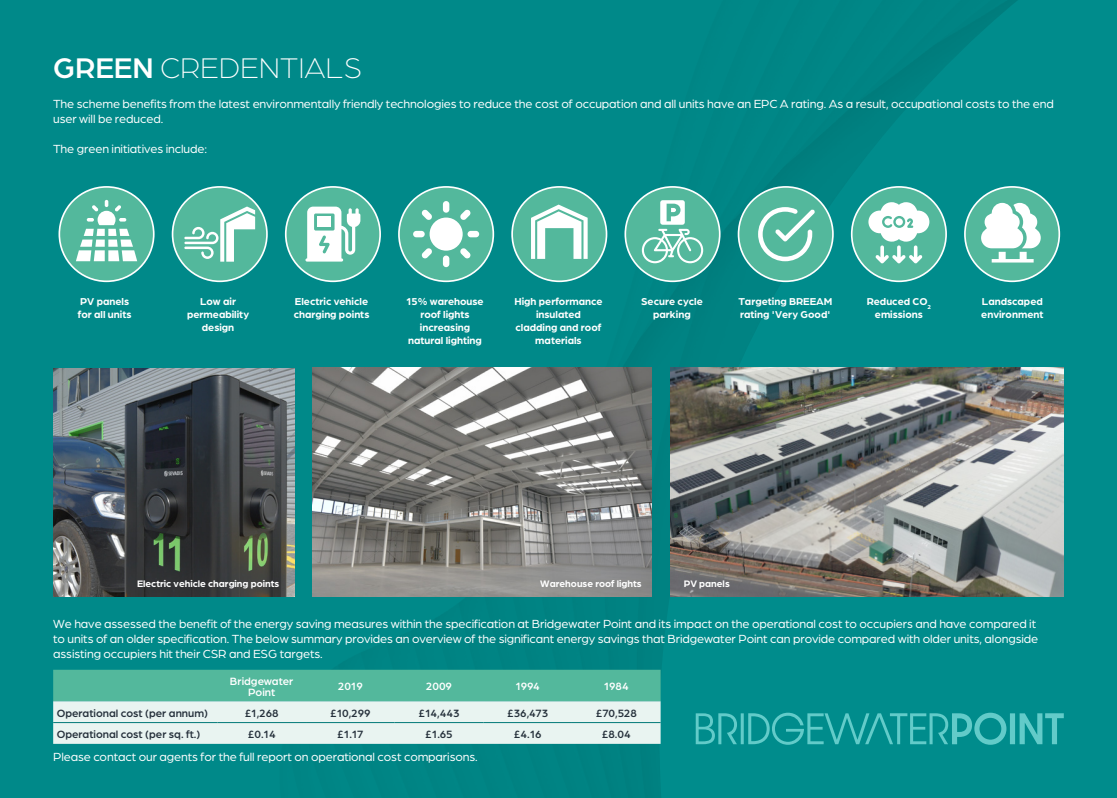
<style>
.page{position:relative;width:1117px;height:798px;background:#fff}
.page>*{position:absolute;margin:0;border:0;box-sizing:border-box;transform-origin:0 0}
.t1{font:300 30.25px "Arboria";color:#fff}
.t2{font:12.5px/15px "Arboria";letter-spacing:-.01em;color:#fff}
.t3{font:500 11.25px "Arboria";color:#25303b}
.t4{font:500 11.25px/11.2px "Arboria";color:#fff;text-align:center}
.t5{font:700 10.62px/12.8px "Arboria";color:#fff;text-align:center}
.t6{font:700 10px "Arboria";color:#fff}
.s1{font-weight:500}
</style>
<div class="page">
<div style="left:0;top:0;width:1116px;height:797px;background:#008c8c"></div>
<img style="left:53px;top:0;width:964px;height:797px">
<img style="left:53px;top:368px;width:241px;height:228px">
<svg style="left:695px;top:712px;width:368px;height:32px"></svg>
<svg style="left:53px;top:669px;width:607px;height:74px;background:#a5d8ca"></svg>
<hr style="left:53px;top:722px;width:164px;height:1px;background:#007877">
<hr style="left:217px;top:722px;width:89px;height:1px;background:#007877">
<hr style="left:306px;top:722px;width:88px;height:1px;background:#007877">
<hr style="left:394px;top:722px;width:89px;height:1px;background:#007877">
<hr style="left:483px;top:722px;width:89px;height:1px;background:#007877">
<hr style="left:572px;top:722px;width:88px;height:1px;background:#007877">
<div style="left:286px;top:187px;width:94px;height:94px;background:#53b89c;border-radius:50%"></div>
<div style="left:285px;top:186px;width:96px;height:96px;border:2px solid #fff;border-radius:50%"></div>
<svg style="left:305px;top:206px;width:55px;height:55px"></svg>
<div style="left:59px;top:187px;width:95px;height:94px;background:#53b89c;border-radius:50%"></div>
<div style="left:58px;top:186px;width:96px;height:96px;border:2px solid #fff;border-radius:50%"></div>
<svg style="left:76px;top:200px;width:61px;height:61px"></svg>
<div style="left:738px;top:187px;width:94px;height:94px;background:#53b89c;border-radius:50%"></div>
<div style="left:737px;top:186px;width:96px;height:96px;border:2px solid #fff;border-radius:50%"></div>
<svg style="left:758px;top:207px;width:56px;height:54px"></svg>
<div style="left:512px;top:187px;width:94px;height:94px;background:#53b89c;border-radius:50%"></div>
<div style="left:511px;top:186px;width:96px;height:96px;border:2px solid #fff;border-radius:50%"></div>
<svg style="left:531px;top:204px;width:56px;height:55px"></svg>
<div style="left:625px;top:187px;width:94px;height:94px;background:#53b89c;border-radius:50%"></div>
<div style="left:624px;top:186px;width:96px;height:96px;border:2px solid #fff;border-radius:50%"></div>
<svg style="left:641px;top:200px;width:62px;height:63px"></svg>
<div style="left:399px;top:187px;width:94px;height:94px;background:#53b89c;border-radius:50%"></div>
<div style="left:398px;top:186px;width:96px;height:96px;border:2px solid #fff;border-radius:50%"></div>
<div style="left:429px;top:217px;width:33px;height:33px;background:#fff;border-radius:50%"></div>
<div style="left:443px;top:201px;width:6px;height:11px;background:#fff;border-radius:3px"></div>
<div style="left:443px;top:255px;width:6px;height:12px;background:#fff;border-radius:3px"></div>
<svg style="left:460px;top:209px;width:10px;height:11px"></svg>
<svg style="left:421px;top:248px;width:11px;height:10px"></svg>
<div style="left:467px;top:231px;width:12px;height:6px;background:#fff;border-radius:3px"></div>
<div style="left:413px;top:231px;width:11px;height:6px;background:#fff;border-radius:3px"></div>
<svg style="left:460px;top:248px;width:10px;height:10px"></svg>
<svg style="left:421px;top:209px;width:11px;height:11px"></svg>
<div style="left:172px;top:187px;width:95px;height:94px;background:#53b89c;border-radius:50%"></div>
<div style="left:172px;top:186px;width:96px;height:96px;border:2px solid #fff;border-radius:50%"></div>
<svg style="left:184px;top:206px;width:71px;height:55px"></svg>
<div style="left:851px;top:187px;width:94px;height:94px;background:#53b89c;border-radius:50%"></div>
<div style="left:850px;top:186px;width:96px;height:96px;border:2px solid #fff;border-radius:50%"></div>
<svg style="left:868px;top:202px;width:61px;height:61px"></svg>
<div style="left:964px;top:187px;width:95px;height:94px;background:#53b89c;border-radius:50%"></div>
<div style="left:963px;top:186px;width:96px;height:96px;border:2px solid #fff;border-radius:50%"></div>
<svg style="left:981px;top:203px;width:59px;height:59px"></svg>
<img style="left:670px;top:367px;width:393px;height:229px">
<img style="left:312px;top:367px;width:339px;height:229px">
<h1 class="t1" style="left:53px;top:49px;width:310px"><span class="s1">GREEN</span> CREDENTIALS</h1>
<p class="t2" style="left:53px;top:96px;width:1001px">The scheme benefits from the latest environmentally friendly technologies to reduce the cost of occupation and all units have an EPC A rating. As a result, occupational costs to the end user will be reduced.</p>
<p class="t2" style="left:53px;top:141px;width:155px">The green initiatives include:</p>
<p class="t5" style="left:78px;top:294px;width:55px;text-align:left">PV panels for all units</p>
<p class="t5" style="left:187px;top:294px;width:63px">Low air permeability design</p>
<p class="t5" style="left:293px;top:294px;width:77px;text-align:left">Electric vehicle charging points</p>
<p class="t5" style="left:406px;top:294px;width:79px">15% warehouse roof lights increasing natural lighting</p>
<p class="t5" style="left:514px;top:294px;width:90px">High performance insulated cladding and roof materials</p>
<p class="t5" style="left:641px;top:294px;width:63px">Secure cycle parking</p>
<p class="t5" style="left:738px;top:294px;width:96px;text-align:left">Targeting BREEAM rating 'Very Good'</p>
<p class="t5" style="left:866px;top:294px;width:66px">Reduced CO<sub>2 </sub>emissions</p>
<p class="t5" style="left:981px;top:294px;width:64px;text-align:left">Landscaped environment</p>
<p class="t6" style="left:137px;top:577px;width:144px">Electric vehicle charging points</p>
<p class="t6" style="left:540px;top:577px;width:103px">Warehouse roof lights</p>
<p class="t6" style="left:683px;top:577px;width:48px">PV panels</p>
<p class="t2" style="left:53px;top:615px;width:986px">We have assessed the benefit of the energy saving measures within the specification at Bridgewater Point and its impact on the operational cost to occupiers and have compared it to units of an older specification. The below summary provides an overview of the significant energy savings that Bridgewater Point can provide compared with older units, alongside assisting occupiers hit their CSR and ESG targets.</p>
<p class="t4" style="left:230px;top:674px;width:65px">Bridgewater<br>Point</p>
<p class="t4" style="left:338px;top:680px;width:26px">2019</p>
<p class="t4" style="left:426px;top:680px;width:28px">2009</p>
<p class="t4" style="left:515px;top:680px;width:26px">1994</p>
<p class="t4" style="left:603px;top:680px;width:26px">1984</p>
<p class="t3" style="left:57px;top:705px;width:153px">Operational cost (per annum)</p>
<p class="t3" style="left:244px;top:705px;width:36px">£1,268</p>
<p class="t3" style="left:330px;top:705px;width:42px">£10,299</p>
<p class="t3" style="left:418px;top:705px;width:42px">£14,443</p>
<p class="t3" style="left:507px;top:705px;width:43px">£36,473</p>
<p class="t3" style="left:595px;top:705px;width:43px">£70,528</p>
<p class="t3" style="left:57px;top:726px;width:145px">Operational cost (per sq. ft.)</p>
<p class="t3" style="left:248px;top:726px;width:29px">£0.14</p>
<p class="t3" style="left:337px;top:726px;width:28px">£1.17</p>
<p class="t3" style="left:425px;top:726px;width:29px">£1.65</p>
<p class="t3" style="left:513px;top:726px;width:29px">£4.16</p>
<p class="t3" style="left:601px;top:726px;width:30px">£8.04</p>
<p class="t2" style="left:53px;top:748px;width:426px">Please contact our agents for the full report on operational cost comparisons.</p>
</div>
